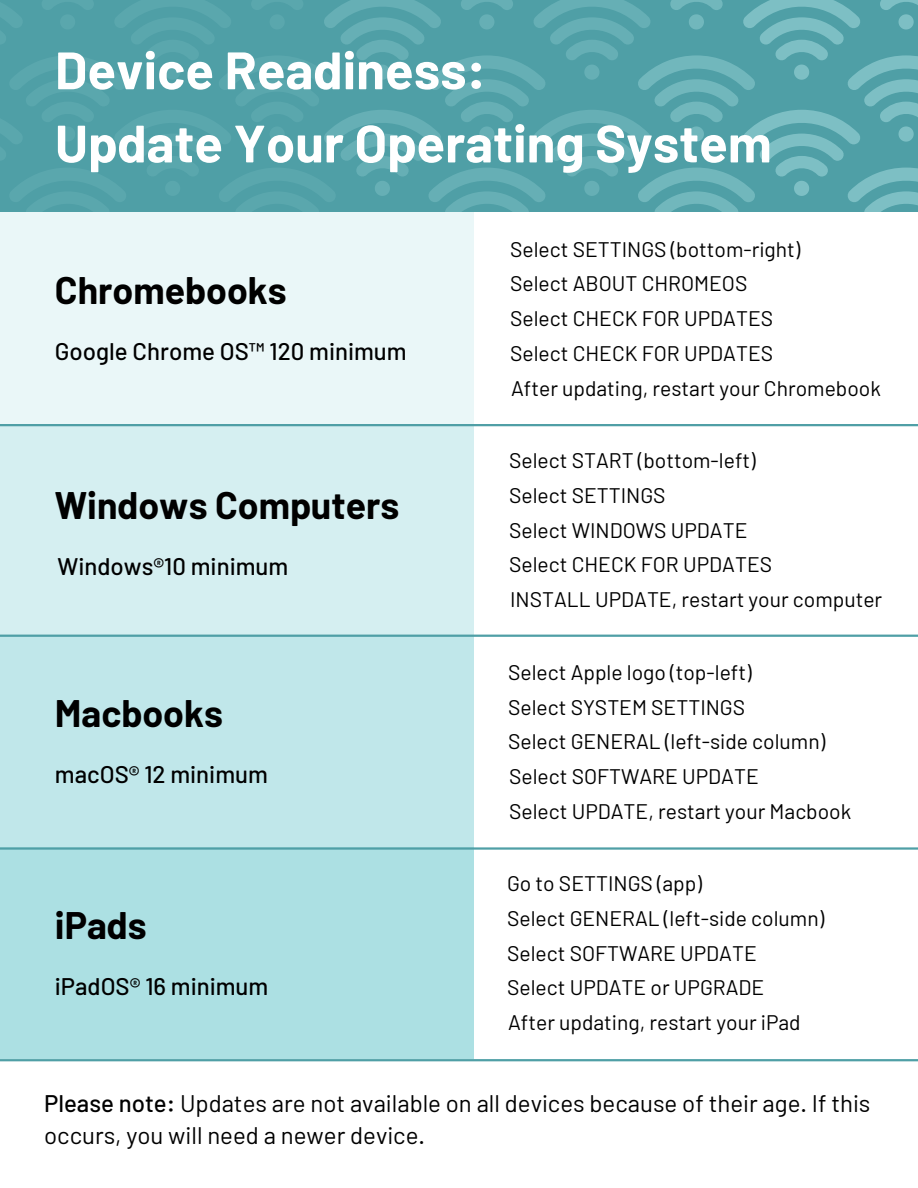
<style>
.page{position:relative;width:918px;height:1188px;background:#fff}
.page>*{position:absolute;margin:0;border:0;box-sizing:border-box;transform-origin:0 0}
.t1{font:700 52.5px/73.2px "Barlow";color:#fff}
.t2{font:700 37.5px "Barlow";color:#000}
.t3{font:24px/32.7px "Barlow";color:#000}
.t4{font:500 24px "Barlow";color:#000}
.t5{font:21px "Barlow";color:#000}
.s1{font-weight:500}
</style>
<div class="page">
<svg style="left:0;top:0;width:918px;height:212px;fill:#4f9fa6"></svg>
<div style="left:0;top:847px;width:474px;height:212px;background:#ace0e3"></div>
<div style="left:0;top:424px;width:474px;height:212px;background:#d5eff1"></div>
<div style="left:0;top:636px;width:474px;height:211px;background:#c0e7ea"></div>
<div style="left:0;top:212px;width:474px;height:212px;background:#eaf7f8"></div>
<hr style="left:0;top:424px;width:918px;height:2px;background:#4f9fa6">
<hr style="left:0;top:635px;width:918px;height:2px;background:#4f9fa6">
<hr style="left:0;top:847px;width:918px;height:3px;background:#4f9fa6">
<hr style="left:0;top:1059px;width:918px;height:2px;background:#4f9fa6">
<p class="t1" style="left:55px;top:32px;width:718px">Device Readiness:<br>Update Your Operating System</p>
<h3 class="t2" style="left:55px;top:266px;width:233px">Chromebooks</h3>
<p class="t4" style="left:55px;top:336px;width:353px">Google Chrome OS™ 120 minimum</p>
<p class="t2" style="left:55px;top:481px;width:346px">Windows Computers</p>
<p class="t4" style="left:58px;top:551px;width:232px">Windows®10 minimum</p>
<p class="t2" style="left:55px;top:690px;width:170px">Macbooks</p>
<p class="t4" style="left:55px;top:759px;width:214px">macOS® 12 minimum</p>
<p class="t2" style="left:55px;top:902px;width:93px">iPads</p>
<p class="t4" style="left:55px;top:971px;width:215px">iPadOS® 16 minimum</p>
<p class="t5" style="left:510px;top:236px;width:292px">Select SETTINGS (bottom-right)</p>
<p class="t5" style="left:510px;top:270px;width:239px">Select ABOUT CHROMEOS</p>
<p class="t5" style="left:510px;top:305px;width:264px">Select CHECK FOR UPDATES</p>
<p class="t5" style="left:510px;top:340px;width:264px">Select CHECK FOR UPDATES</p>
<h2 class="t5" style="left:511px;top:375px;width:371px">After updating, restart your Chromebook</h2>
<p class="t5" style="left:509px;top:447px;width:248px">Select START (bottom-left)</p>
<h1 class="t5" style="left:509px;top:482px;width:158px">Select SETTINGS</h1>
<p class="t5" style="left:509px;top:517px;width:240px">Select WINDOWS UPDATE</p>
<p class="t5" style="left:509px;top:551px;width:264px">Select CHECK FOR UPDATES</p>
<p class="t5" style="left:510px;top:586px;width:374px">INSTALL UPDATE, restart your computer</p>
<p class="t5" style="left:508px;top:659px;width:245px">Select Apple logo (top-left)</p>
<p class="t5" style="left:508px;top:694px;width:238px">Select SYSTEM SETTINGS</p>
<p class="t5" style="left:508px;top:728px;width:319px">Select GENERAL (left-side column)</p>
<p class="t5" style="left:509px;top:763px;width:251px">Select SOFTWARE UPDATE</p>
<p class="t5" style="left:509px;top:798px;width:344px">Select UPDATE, restart your Macbook</p>
<p class="t5" style="left:507px;top:870px;width:196px">Go to SETTINGS (app)</p>
<p class="t5" style="left:507px;top:905px;width:319px">Select GENERAL (left-side column)</p>
<p class="t5" style="left:507px;top:940px;width:251px">Select SOFTWARE UPDATE</p>
<p class="t5" style="left:507px;top:974px;width:259px">Select UPDATE or UPGRADE</p>
<p class="t5" style="left:508px;top:1009px;width:294px">After updating, restart your iPad</p>
<p class="t3" style="left:44px;top:1086px;width:828px"><span class="s1">Please note:</span> Updates are not available on all devices because of their age. If this occurs, you will need a newer device.</p>
</div>
